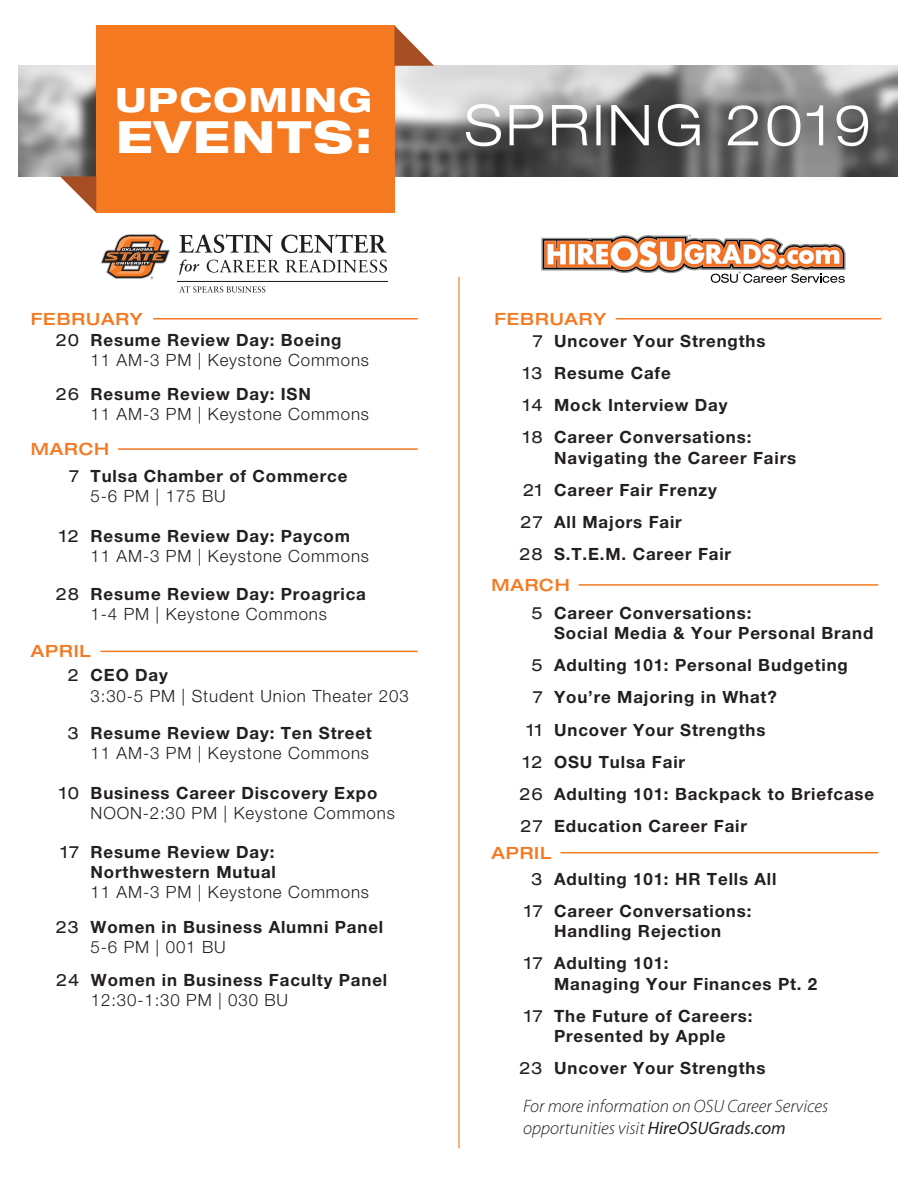
<style>
.page{position:relative;width:918px;height:1188px;background:#fff}
.page>*{position:absolute;margin:0;border:0;box-sizing:border-box;transform-origin:0 0}
.t1{font:300 expanded 56.4px "Helvetica Neue LT Pro";letter-spacing:.05em;color:#fff}
.t2{font:800 expanded 44.55px "Helvetica Neue LT Pro";letter-spacing:.05em;color:#fff}
.t3{font:800 expanded 33.45px "Helvetica Neue LT Pro";letter-spacing:.05em;color:#fff}
.t4{font:italic 300 18px/21.6px "Myriad Pro";color:#231f20}
.t5{font:700 16.95px/32.2px "Helvetica Neue LT Pro";letter-spacing:.05em;color:#231f20}
.t6{font:300 16.95px "Helvetica Neue LT Pro";letter-spacing:.05em;color:#231f20}
.t7{font:expanded 16.95px/32.2px "Helvetica Neue LT Pro";letter-spacing:.05em;color:#231f20;text-align:center}
.t8{font:500 expanded 16.95px "Helvetica Neue LT Pro";letter-spacing:.05em;color:#f47921}
.s1{font-weight:400}
</style>
<div class="page">
<img style="left:19px;top:66px;width:413px;height:111px">
<div style="left:96px;top:26px;width:299px;height:187px;background:#f47921"></div>
<svg style="left:395px;top:26px;width:38px;height:40px"></svg>
<svg style="left:60px;top:176px;width:36px;height:37px"></svg>
<img style="left:432px;top:64px;width:466px;height:113px">
<hr style="left:458px;top:277px;width:2px;height:871px;background:#f47921">
<svg style="left:179px;top:286px;width:86px;height:7px"></svg>
<hr style="left:177px;top:281px;width:210px;height:1px;background:#231f20">
<svg style="left:100px;top:234px;width:70px;height:45px"></svg>
<svg style="left:179px;top:259px;width:20px;height:16px"></svg>
<svg style="left:179px;top:234px;width:94px;height:19px"></svg>
<svg style="left:281px;top:234px;width:106px;height:19px"></svg>
<svg style="left:207px;top:260px;width:73px;height:13px"></svg>
<svg style="left:286px;top:260px;width:101px;height:13px"></svg>
<svg style="left:541px;top:234px;width:305px;height:49px"></svg>
<hr style="left:153px;top:318px;width:265px;height:2px;background:#f47921">
<hr style="left:616px;top:318px;width:265px;height:2px;background:#f47921">
<hr style="left:118px;top:448px;width:300px;height:2px;background:#f47921">
<hr style="left:579px;top:584px;width:299px;height:2px;background:#f47921">
<hr style="left:561px;top:852px;width:317px;height:1px;background:#f47921">
<hr style="left:100px;top:651px;width:318px;height:1px;background:#f47921">
<h3 class="t3" style="left:116px;top:79px;width:258px">UPCOMING</h3>
<h2 class="t2" style="left:116px;top:108px;width:258px">EVENTS:</h2>
<h1 class="t1" style="left:465px;top:92px;width:408px">SPRING 2019</h1>
<p class="t8" style="left:31px;top:308px;width:113px">FEBRUARY</p>
<p class="t5" style="left:91px;top:323px;width:252px">Resume Review Day: Boeing</p>
<p class="t6" style="left:91px;top:350px;width:280px">11 AM-3 PM | Keystone Commons</p>
<p class="t7" style="left:56px;top:324px;width:25px">20</p>
<p class="t7" style="left:56px;top:378px;width:25px">26</p>
<p class="t5" style="left:91px;top:377px;width:222px">Resume Review Day: ISN</p>
<p class="t6" style="left:91px;top:404px;width:280px">11 AM-3 PM | Keystone Commons</p>
<p class="t8" style="left:31px;top:439px;width:80px">MARCH</p>
<p class="t7" style="left:69px;top:460px;width:12px">7</p>
<p class="t5" style="left:91px;top:459px;width:258px">Tulsa Chamber of Commerce</p>
<p class="t6" style="left:91px;top:486px;width:137px">5-6 PM | 175 BU</p>
<p class="t7" style="left:60px;top:520px;width:21px">12</p>
<p class="t5" style="left:91px;top:520px;width:261px">Resume Review Day: Paycom</p>
<p class="t6" style="left:91px;top:546px;width:280px">11 AM-3 PM | Keystone Commons</p>
<p class="t7" style="left:56px;top:578px;width:25px">28</p>
<p class="t5" style="left:91px;top:577px;width:277px">Resume Review Day: Proagrica</p>
<p class="t6" style="left:91px;top:604px;width:238px">1-4 PM | Keystone Commons</p>
<p class="t8" style="left:31px;top:641px;width:61px">APRIL</p>
<p class="t7" style="left:68px;top:659px;width:13px">2</p>
<p class="t5" style="left:91px;top:659px;width:79px">CEO Day</p>
<p class="t6" style="left:91px;top:685px;width:320px">3:30-5 PM | Student Union Theater 203</p>
<p class="t7" style="left:68px;top:716px;width:13px">3</p>
<p class="t5" style="left:91px;top:716px;width:283px">Resume Review Day: Ten Street</p>
<p class="t6" style="left:91px;top:743px;width:280px">11 AM-3 PM | Keystone Commons</p>
<p class="t7" style="left:60px;top:776px;width:21px">10</p>
<p class="t5" style="left:91px;top:776px;width:288px">Business Career Discovery Expo</p>
<p class="t6" style="left:91px;top:803px;width:306px">NOON-2:30 PM | Keystone Commons</p>
<p class="t7" style="left:61px;top:835px;width:20px">17</p>
<p class="t5" style="left:91px;top:841px;width:187px;line-height:20.2px">Resume Review Day:<br>Northwestern Mutual</p>
<p class="t6" style="left:91px;top:882px;width:280px">11 AM-3 PM | Keystone Commons</p>
<p class="t7" style="left:56px;top:911px;width:25px">23</p>
<p class="t5" style="left:91px;top:911px;width:294px">Women in Business Alumni Panel</p>
<p class="t6" style="left:91px;top:937px;width:137px">5-6 PM | 001 BU</p>
<p class="t7" style="left:56px;top:964px;width:25px">24</p>
<p class="t5" style="left:91px;top:964px;width:298px">Women in Business Faculty Panel</p>
<p class="t6" style="left:91px;top:990px;width:199px">12:30-1:30 PM | 030 BU</p>
<p class="t8" style="left:494px;top:308px;width:113px">FEBRUARY</p>
<p class="t7" style="left:523px;top:324px;width:21px">7<br>13<br>14<br>18</p>
<p class="t5" style="left:554px;top:324px;width:213px">Uncover Your Strengths<br>Resume Cafe<br>Mock Interview Day<br>Career Conversations:</p>
<p class="t5" style="left:554px;top:441px;width:244px">Navigating the Career Fairs<br>Career Fair Frenzy<br>All Majors Fair<br>S.T.E.M. Career Fair</p>
<p class="t7" style="left:519px;top:474px;width:25px;text-align:justify">21<br>27<br>28</p>
<p class="t8" style="left:491px;top:574px;width:80px">MARCH</p>
<p class="t7" style="left:531px;top:596px;width:13px">5</p>
<p class="t7" style="left:519px;top:649px;width:25px;text-align:right">5<br>7<br>11<br>12<br>26<br>27</p>
<p class="t5" style="left:554px;top:602px;width:321px;line-height:20.2px">Career Conversations:<br>Social Media &amp; Your Personal Brand</p>
<p class="t5" style="left:554px;top:649px;width:322px">Adulting 101: Personal Budgeting<br>You’re Majoring in What?<br>Uncover Your Strengths<br>OSU Tulsa Fair<br>Adulting 101: Backpack to Briefcase<br>Education Career Fair</p>
<p class="t8" style="left:491px;top:842px;width:61px">APRIL</p>
<p class="t7" style="left:524px;top:862px;width:20px">3<br>17</p>
<p class="t7" style="left:524px;top:947px;width:20px">17</p>
<p class="t7" style="left:524px;top:1000px;width:20px">17</p>
<p class="t7" style="left:519px;top:1052px;width:25px">23</p>
<p class="t5" style="left:554px;top:862px;width:224px">Adulting 101: HR Tells All<br>Career Conversations:</p>
<p class="t5" style="left:554px;top:915px;width:169px">Handling Rejection<br>Adulting 101:</p>
<p class="t5" style="left:554px;top:967px;width:265px">Managing Your Finances Pt. 2<br>The Future of Careers:</p>
<p class="t5" style="left:554px;top:1020px;width:213px">Presented by Apple<br>Uncover Your Strengths</p>
<p class="t4" style="left:523px;top:1096px;width:307px">For more information on OSU Career Services opportunities visit <span class="s1">HireOSUGrads.com</span></p>
</div>
